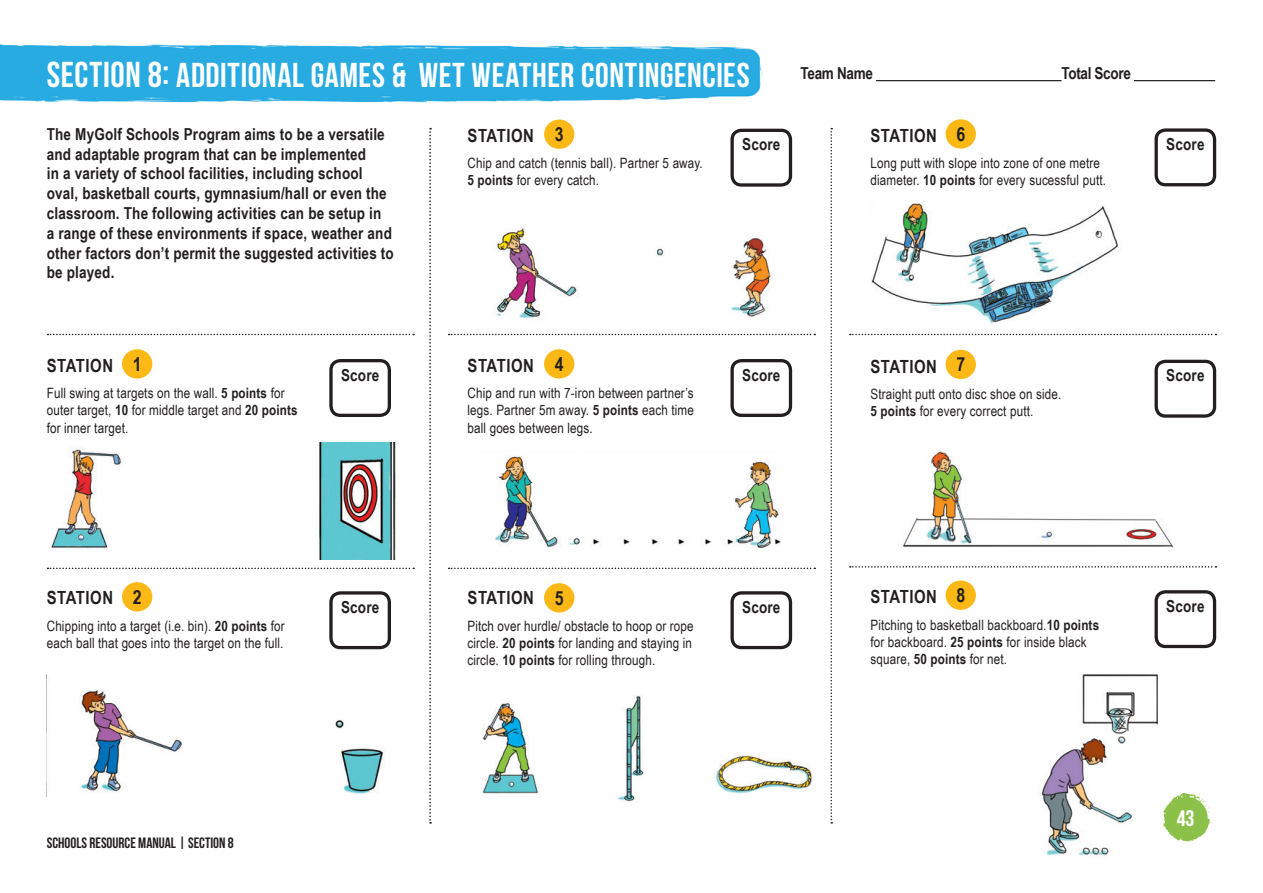
<style>
.page{position:relative;width:1263px;height:893px;background:#fff}
.page>*{position:absolute;margin:0;border:0;box-sizing:border-box;transform-origin:0 0}
.t1{font:34.5px "Bebas Neue";letter-spacing:.015em;color:#fff}
.t2{font:22.5px "Bebas Neue";color:#fff}
.t3{font:700 19.5px "Arial Narrow";color:#231f20}
.t4{font:700 18.15px "Arial Narrow";letter-spacing:.03em;color:#231f20}
.t5{font:700 16.5px/19.8px "Arial Narrow";letter-spacing:.01em;color:#231f20}
.t6{font:700 16.5px "Arial Narrow";letter-spacing:-.02em;color:#231f20}
.t7{font:15px "Bebas Neue";color:#231f20}
.t8{font:14.25px/17.1px "Arial Narrow";letter-spacing:.01em;color:#231f20}
.s1{font-size:36px}
.s2{font-weight:700}
</style>
<div class="page">
<svg style="left:1174px;top:793px;width:37px;height:49px"></svg>
<img style="left:0;top:44px;width:762px;height:59px">
<div style="left:329px;top:359px;width:62px;height:58px;border:3px solid #231f20;border-radius:9px"></div>
<div style="left:730px;top:129px;width:62px;height:58px;border:3px solid #231f20;border-radius:9px"></div>
<div style="left:730px;top:359px;width:62px;height:58px;border:3px solid #231f20;border-radius:9px"></div>
<div style="left:730px;top:591px;width:62px;height:58px;border:3px solid #231f20;border-radius:9px"></div>
<div style="left:1154px;top:128px;width:62px;height:58px;border:3px solid #231f20;border-radius:9px"></div>
<div style="left:1154px;top:360px;width:62px;height:58px;border:3px solid #231f20;border-radius:9px"></div>
<div style="left:1154px;top:590px;width:62px;height:58px;border:3px solid #231f20;border-radius:9px"></div>
<hr style="left:876px;top:80px;width:185px;height:1px;background:#231f20">
<hr style="left:1134px;top:80px;width:81px;height:1px;background:#231f20">
<svg style="left:429px;top:128px;width:2px;height:696px"></svg>
<svg style="left:830px;top:128px;width:2px;height:696px"></svg>
<img style="left:871px;top:203px;width:247px;height:121px">
<img style="left:1042px;top:674px;width:132px;height:182px">
<img style="left:51px;top:442px;width:345px;height:118px">
<img style="left:902px;top:451px;width:272px;height:97px">
<img style="left:495px;top:456px;width:286px;height:92px">
<img style="left:495px;top:228px;width:276px;height:91px">
<img style="left:482px;top:696px;width:330px;height:106px">
<div style="left:122px;top:349px;width:30px;height:30px;background:#fcb814;border-radius:50%"></div>
<div style="left:544px;top:120px;width:30px;height:29px;background:#fcb814;border-radius:50%"></div>
<div style="left:544px;top:349px;width:30px;height:30px;background:#fcb814;border-radius:50%"></div>
<div style="left:544px;top:583px;width:30px;height:29px;background:#fcb814;border-radius:50%"></div>
<div style="left:945px;top:119px;width:31px;height:30px;background:#fcb814;border-radius:50%"></div>
<div style="left:945px;top:350px;width:31px;height:29px;background:#fcb814;border-radius:50%"></div>
<div style="left:945px;top:580px;width:31px;height:30px;background:#fcb814;border-radius:50%"></div>
<svg style="left:48px;top:334px;width:366px;height:1px"></svg>
<svg style="left:449px;top:334px;width:366px;height:1px"></svg>
<svg style="left:850px;top:334px;width:366px;height:1px"></svg>
<svg style="left:48px;top:568px;width:366px;height:1px"></svg>
<svg style="left:449px;top:568px;width:366px;height:1px"></svg>
<svg style="left:850px;top:566px;width:366px;height:2px"></svg>
<div style="left:329px;top:591px;width:62px;height:58px;border:3px solid #231f20;border-radius:9px"></div>
<img style="left:80px;top:690px;width:303px;height:104px">
<div style="left:122px;top:582px;width:30px;height:29px;background:#fcb814;border-radius:50%"></div>
<p class="t1" style="left:47px;top:56px;width:704px"><span class="s1">SECTION 8:</span> ADDITIONAL GAMES &amp; WET WEATHER CONTINGENCIES</p>
<p class="t6" style="left:801px;top:61px;width:74px">Team Name</p>
<p class="t6" style="left:1061px;top:61px;width:71px">Total Score</p>
<p class="t5" style="left:47px;top:123px;width:349px">The MyGolf Schools Program aims to be a versatile and adaptable program that can be implemented<br>in a variety of school facilities, including school oval, basketball courts, gymnasium/hall or even the classroom. The following activities can be setup in<br>a range of these environments if space, weather and other factors don’t permit the suggested activities to be played.</p>
<p class="t3" style="left:555px;top:120px;width:10px">3</p>
<p class="t4" style="left:467px;top:122px;width:68px">STATION</p>
<p class="t8" style="left:467px;top:154px;width:237px">Chip and catch (tennis ball). Partner 5 away.<br><span class="s2">5 points</span> for every catch.</p>
<p class="t5" style="left:742px;top:134px;width:40px">Score</p>
<p class="t3" style="left:956px;top:119px;width:10px">6</p>
<p class="t4" style="left:870px;top:122px;width:68px">STATION</p>
<p class="t8" style="left:870px;top:154px;width:237px">Long putt with slope into zone of one metre diameter. <span class="s2">10 points</span> for every sucessful putt.</p>
<p class="t5" style="left:1166px;top:134px;width:40px">Score</p>
<p class="t3" style="left:133px;top:349px;width:10px">1</p>
<p class="t4" style="left:47px;top:352px;width:68px">STATION</p>
<p class="t8" style="left:47px;top:384px;width:252px">Full swing at targets on the wall. <span class="s2">5 points</span> for outer target, <span class="s2">10</span> for middle target and <span class="s2">20 points </span>for inner target.</p>
<p class="t5" style="left:341px;top:364px;width:40px">Score</p>
<p class="t3" style="left:555px;top:349px;width:10px">4</p>
<p class="t4" style="left:467px;top:352px;width:68px">STATION</p>
<p class="t8" style="left:467px;top:384px;width:228px;text-align:justify">Chip and run with 7-iron between partner’s legs. Partner 5m away. <span class="s2">5 points</span> each time ball goes between legs.</p>
<p class="t5" style="left:742px;top:364px;width:40px">Score</p>
<p class="t3" style="left:956px;top:350px;width:10px">7</p>
<p class="t4" style="left:870px;top:353px;width:68px">STATION</p>
<p class="t8" style="left:870px;top:385px;width:192px">Straight putt onto disc shoe on side.</p>
<p class="t8" style="left:870px;top:402px;width:164px"><span class="s2">5 points</span> for every correct putt.</p>
<p class="t5" style="left:1166px;top:365px;width:40px">Score</p>
<p class="t4" style="left:47px;top:584px;width:68px">STATION</p>
<p class="t3" style="left:956px;top:581px;width:10px">8</p>
<p class="t8" style="left:47px;top:616px;width:239px">Chipping into a target (i.e. bin). <span class="s2">20 points</span> for each ball that goes into the target on the full.</p>
<p class="t3" style="left:133px;top:582px;width:10px">2</p>
<p class="t4" style="left:870px;top:583px;width:68px">STATION</p>
<p class="t8" style="left:870px;top:615px;width:230px">Pitching to basketball backboard.<span class="s2">10 points </span>for backboard. <span class="s2">25 points</span> for inside black square, <span class="s2">50 points</span> for net.</p>
<p class="t3" style="left:555px;top:583px;width:10px">5</p>
<p class="t4" style="left:467px;top:584px;width:68px">STATION</p>
<p class="t8" style="left:467px;top:616px;width:228px">Pitch over hurdle/ obstacle to hoop or rope circle. <span class="s2">20 points</span> for landing and staying in circle. <span class="s2">10 points</span> for rolling through.</p>
<p class="t5" style="left:742px;top:596px;width:40px">Score</p>
<p class="t5" style="left:341px;top:596px;width:40px">Score</p>
<p class="t7" style="left:47px;top:834px;width:189px">SCHOOLS RESOURCE MANUAL | SECTION 8</p>
<p class="t5" style="left:1166px;top:595px;width:40px">Score</p>
<p class="t2" style="left:1177px;top:806px;width:19px">43</p>
</div>
